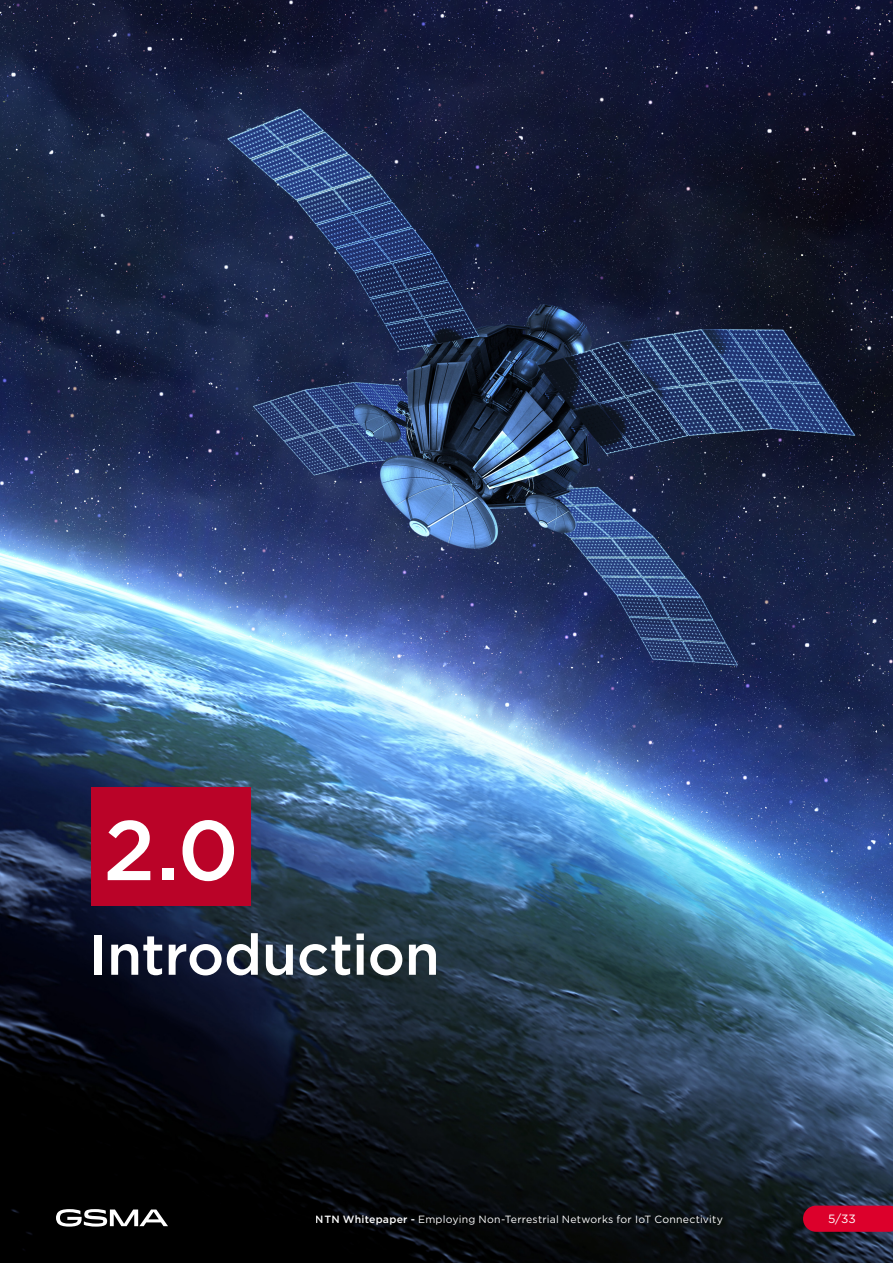
<style>
.page{position:relative;width:893px;height:1263px;background:#fff}
.page>*{position:absolute;margin:0;border:0;box-sizing:border-box;transform-origin:0 0}
.t1{font:500 84.45px "Gotham";color:#fff}
.t2{font:500 57px "Gotham";letter-spacing:-.01em;color:#fff}
.t3{font:12px "Gotham";color:#fff}
.t4{font:10.5px "Gotham";letter-spacing:.02em;color:#fff}
.s1{font-weight:500}
</style>
<div class="page">
<img style="left:0;top:0;width:893px;height:1263px">
<div style="left:91px;top:787px;width:160px;height:119px;background:#ba0328"></div>
<svg style="left:56px;top:1209px;width:112px;height:17px"></svg>
<svg style="left:803px;top:1205px;width:90px;height:27px"></svg>
<h1 class="t1" style="left:103px;top:795px;width:137px">2.0</h1>
<h2 class="t2" style="left:89px;top:917px;width:352px">Introduction</h2>
<p class="t4" style="left:316px;top:1212px;width:408px"><span class="s1">NTN Whitepaper -</span> Employing Non-Terrestrial Networks for IoT Connectivity</p>
<p class="t3" style="left:828px;top:1211px;width:29px">5/33</p>
</div>
